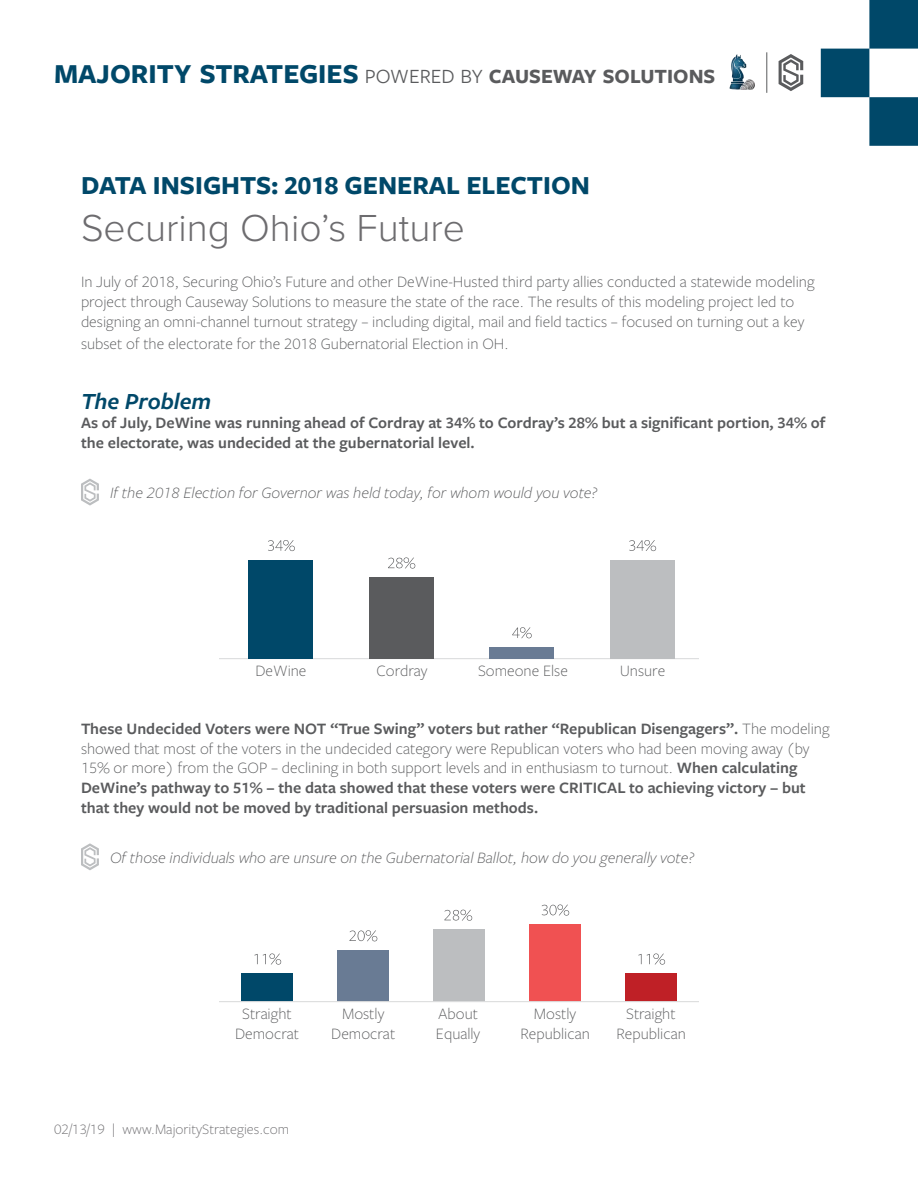
<style>
.page{position:relative;width:918px;height:1188px;background:#fff}
.page>*{position:absolute;margin:0;border:0;box-sizing:border-box;transform-origin:0 0}
.t1{font:300 39px "Proxima Nova";color:#6d6c6f}
.t2{font:700 28.5px "Freight Sans Pro";color:#004869}
.t3{font:700 27px "Freight Sans Pro";color:#004869}
.t4{font:italic 600 24px "Freight Sans Pro";color:#004869}
.t5{font:600 16.5px/19.8px "Freight Sans Pro";color:#5a5b5d}
.t6{font:300 16.5px/19.8px "Freight Sans Pro";color:#5a5b5d;text-align:center}
.t7{font:italic 300 16.5px "Freight Sans Pro";color:#5a5b5d}
.t8{font:300 15px "Freight Sans Pro";color:#6d6c6f}
.s1{font-weight:400;font-size:21px;color:#5a5b5d}
.s2{font-size:21px;color:#5a5b5d}
.s3{font-weight:300}
</style>
<div class="page">
<svg style="left:81px;top:479px;width:18px;height:27px"></svg>
<svg style="left:81px;top:843px;width:18px;height:27px"></svg>
<hr style="left:219px;top:658px;width:480px;height:1px;background:#dcddde">
<div style="left:610px;top:560px;width:64px;height:99px;background:#bcbec0"></div>
<svg style="left:629px;top:540px;width:27px;height:11px"></svg>
<div style="left:489px;top:647px;width:65px;height:12px;background:#697b94"></div>
<svg style="left:512px;top:627px;width:20px;height:11px"></svg>
<div style="left:369px;top:577px;width:65px;height:82px;background:#5a5b5d"></div>
<svg style="left:388px;top:557px;width:27px;height:12px"></svg>
<div style="left:249px;top:560px;width:64px;height:99px;background:#004869"></div>
<svg style="left:268px;top:540px;width:27px;height:11px"></svg>
<div style="left:241px;top:973px;width:52px;height:29px;background:#004869"></div>
<div style="left:337px;top:950px;width:52px;height:52px;background:#697b94"></div>
<div style="left:433px;top:929px;width:52px;height:73px;background:#bcbec0"></div>
<div style="left:529px;top:924px;width:52px;height:78px;background:#f05152"></div>
<div style="left:625px;top:973px;width:52px;height:29px;background:#bf2026"></div>
<hr style="left:219px;top:1001px;width:480px;height:1px;background:#dcddde">
<svg style="left:255px;top:953px;width:26px;height:12px"></svg>
<svg style="left:349px;top:930px;width:28px;height:11px"></svg>
<svg style="left:444px;top:910px;width:28px;height:11px"></svg>
<svg style="left:542px;top:905px;width:27px;height:11px"></svg>
<svg style="left:638px;top:953px;width:27px;height:12px"></svg>
<svg style="left:821px;top:0;width:97px;height:146px"></svg>
<svg style="left:779px;top:54px;width:24px;height:37px"></svg>
<hr style="left:766px;top:52px;width:1px;height:41px;background:#5a5b5d">
<img style="left:731px;top:54px;width:16px;height:28px">
<h2 class="t2" style="left:54px;top:54px;width:663px">MAJORITY STRATEGIES <span class="s1">POWERED BY</span> <span class="s2">CAUSEWAY SOLUTIONS</span></h2>
<h3 class="t3" style="left:81px;top:166px;width:510px">DATA INSIGHTS: 2018 GENERAL ELECTION</h3>
<h1 class="t1" style="left:81px;top:199px;width:386px">Securing Ohio’s Future</h1>
<p class="t6" style="left:81px;top:272px;width:735px;text-align:left">In July of 2018, Securing Ohio’s Future and other DeWine-Husted third party allies conducted a statewide modeling project through Causeway Solutions to measure the state of the race. The results of this modeling project led to designing an omni-channel turnout strategy – including digital, mail and field tactics – focused on turning out a key</p>
<p class="t6" style="left:81px;top:333px;width:429px">subset of the electorate for the 2018 Gubernatorial Election in OH.</p>
<h3 class="t4" style="left:81px;top:385px;width:132px">The Problem</h3>
<p class="t5" style="left:81px;top:413px;width:746px">As of July, DeWine was running ahead of Cordray at 34% to Cordray’s 28% but a significant portion, 34% of the electorate, was undecided at the gubernatorial level.</p>
<p class="t7" style="left:110px;top:482px;width:488px">If the 2018 Election for Governor was held today, for whom would you vote?</p>
<p class="t6" style="left:255px;top:660px;width:53px">DeWine</p>
<p class="t6" style="left:376px;top:660px;width:53px">Cordray</p>
<p class="t6" style="left:478px;top:660px;width:91px">Someone Else</p>
<p class="t6" style="left:620px;top:660px;width:47px">Unsure</p>
<p class="t5" style="left:81px;top:718px;width:750px">These Undecided Voters were NOT “True Swing” voters but rather “Republican Disengagers”. <span class="s3">The modeling showed that most of the voters in the undecided category were Republican voters who had been moving away (by 15% or more) from the GOP – declining in both support levels and in enthusiasm to turnout.</span> When calculating DeWine’s pathway to 51% – the data showed that these voters were CRITICAL to achieving victory – but that they would not be moved by traditional persuasion methods.</p>
<p class="t7" style="left:110px;top:847px;width:585px">Of those individuals who are unsure on the Gubernatorial Ballot, how do you generally vote?</p>
<p class="t6" style="left:235px;top:1003px;width:66px">Straight<br>Democrat</p>
<p class="t6" style="left:331px;top:1003px;width:65px">Mostly<br>Democrat</p>
<p class="t6" style="left:436px;top:1003px;width:46px;text-align:left">About<br>Equally</p>
<p class="t6" style="left:520px;top:1003px;width:71px">Mostly<br>Republican</p>
<p class="t6" style="left:616px;top:1003px;width:71px">Straight<br>Republican</p>
<p class="t8" style="left:54px;top:1119px;width:237px">02/13/19 | www.MajorityStrategies.com</p>
</div>
